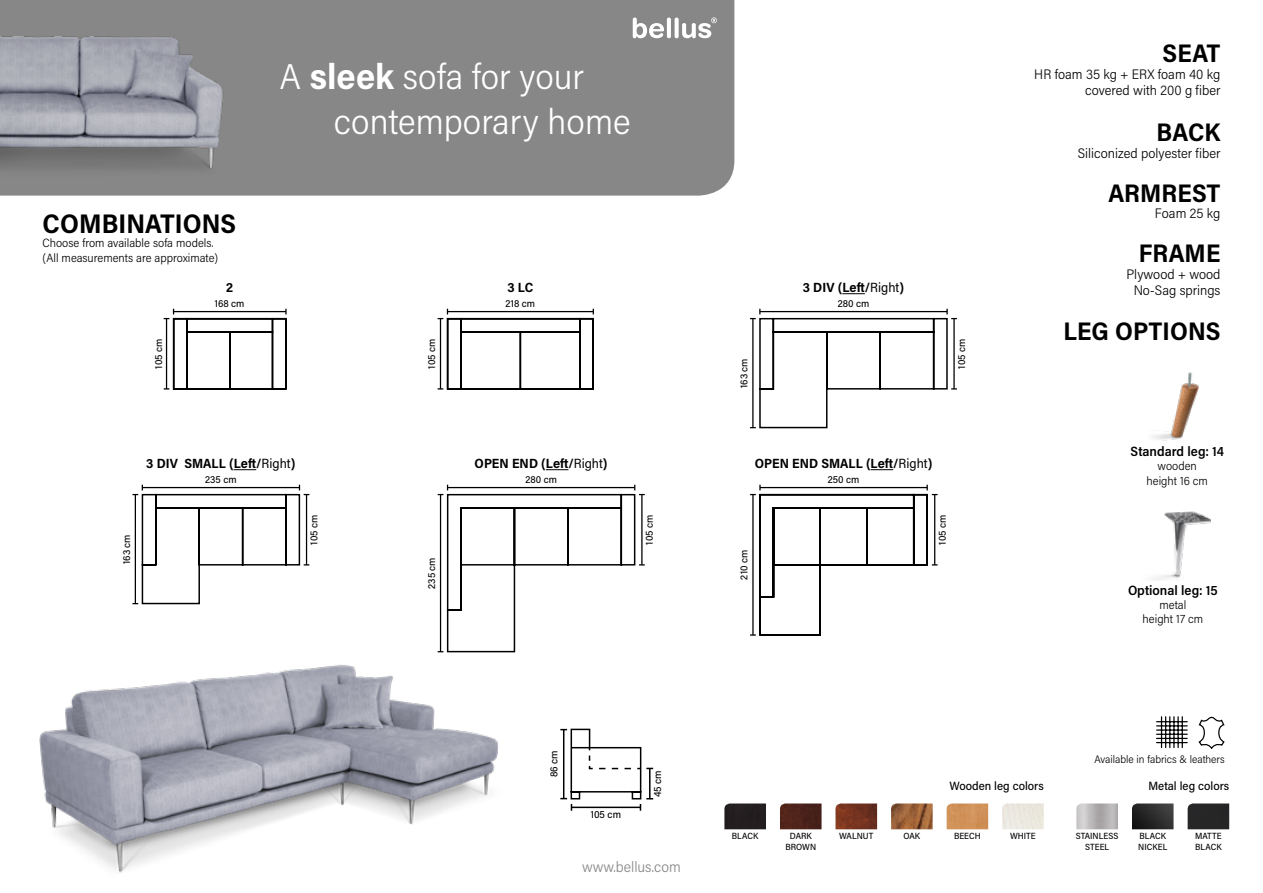
<style>
.page{position:relative;width:1263px;height:893px;background:#fff}
.page>*{position:absolute;margin:0;border:0;box-sizing:border-box;transform-origin:0 0}
.t1{font:300 36px/45px "Acumin Pro Semi Cond";color:#fff}
.t2{font:700 27px "Acumin Pro Semi Cond";letter-spacing:.005em;color:#000}
.t3{font:700 25.5px "Acumin Pro Semi Cond";color:#000}
.t4{font:300 15px "Acumin Pro Semi Cond";color:#878787}
.t5{font:300 13.8px/16.5px "Acumin Pro Semi Cond";color:#000;text-align:right}
.t6{font:600 13.5px "Acumin Pro Semi Cond";color:#000}
.t7{font:700 13.35px "Acumin Pro Semi Cond";letter-spacing:.005em;color:#000}
.t8{font:300 12px/14.4px "Acumin Pro Semi Cond";color:#000;text-align:center}
.t9{font:500 12px "Acumin Pro Semi Cond";color:#000}
.t10{font:300 10.95px "Acumin Pro Semi Cond";color:#000}
.t11{font:500 10.35px "Acumin Pro Semi Cond";color:#000}
.t12{font:500 10.2px "Acumin Pro Semi Cond";color:#000}
.t13{font:500 9px/10.8px "Acumin Pro Semi Cond";color:#000;text-align:center}
.s1{font-weight:700}
.s2{font-weight:400}
</style>
<div class="page">
<img style="left:39px;top:665px;width:459px;height:208px">
<div style="left:273px;top:0;width:461px;height:196px;background:#878787"></div>
<hr style="left:667px;top:18px;width:4px;height:20px;background:#fff;border-radius:2px">
<svg style="left:633px;top:18px;width:31px;height:20px"></svg>
<svg style="left:675px;top:18px;width:4px;height:20px"></svg>
<svg style="left:682px;top:17px;width:35px;height:21px"></svg>
<img style="left:0;top:0;width:273px;height:196px">
<img style="left:1076px;top:803px;width:42px;height:26px">
<img style="left:1132px;top:803px;width:41px;height:26px">
<img style="left:1187px;top:803px;width:42px;height:26px">
<img style="left:947px;top:803px;width:41px;height:26px">
<img style="left:1002px;top:803px;width:42px;height:26px">
<img style="left:724px;top:803px;width:42px;height:26px">
<img style="left:780px;top:803px;width:41px;height:26px">
<img style="left:835px;top:803px;width:42px;height:26px">
<img style="left:891px;top:803px;width:42px;height:26px">
<svg style="left:1198px;top:716px;width:27px;height:33px"></svg>
<hr style="left:1182px;top:717px;width:1px;height:30px;background:#000">
<hr style="left:1177px;top:717px;width:2px;height:30px;background:#000">
<hr style="left:1173px;top:717px;width:1px;height:30px;background:#000">
<hr style="left:1169px;top:717px;width:1px;height:30px;background:#000">
<hr style="left:1165px;top:717px;width:1px;height:30px;background:#000">
<hr style="left:1161px;top:717px;width:1px;height:30px;background:#000">
<hr style="left:1156px;top:742px;width:31px;height:1px;background:#000">
<hr style="left:1156px;top:738px;width:31px;height:1px;background:#000">
<hr style="left:1156px;top:734px;width:31px;height:1px;background:#000">
<hr style="left:1156px;top:729px;width:31px;height:2px;background:#000">
<hr style="left:1156px;top:725px;width:31px;height:1px;background:#000">
<hr style="left:1156px;top:721px;width:31px;height:1px;background:#000">
<img style="left:1154px;top:512px;width:57px;height:68px">
<img style="left:1153px;top:372px;width:45px;height:68px">
<svg style="left:560px;top:728px;width:93px;height:83px"></svg>
<svg style="left:438px;top:309px;width:156px;height:81px"></svg>
<svg style="left:164px;top:309px;width:123px;height:81px"></svg>
<svg style="left:234px;top:469px;width:22px;height:1px"></svg>
<svg style="left:132px;top:485px;width:177px;height:120px"></svg>
<svg style="left:871px;top:469px;width:22px;height:1px"></svg>
<svg style="left:750px;top:485px;width:187px;height:151px"></svg>
<svg style="left:842px;top:293px;width:23px;height:1px"></svg>
<svg style="left:750px;top:309px;width:207px;height:120px"></svg>
<svg style="left:546px;top:469px;width:22px;height:1px"></svg>
<svg style="left:438px;top:485px;width:207px;height:168px"></svg>
<h2 class="t2" style="left:43px;top:204px;width:195px">COMBINATIONS</h2>
<p class="t8" style="left:43px;top:235px;width:177px;text-align:left">Choose from available sofa models. (All measurements are approximate)</p>
<p class="t12" style="left:151px;top:369px;width:31px;rotate:-90deg">105 cm</p>
<p class="t7" style="left:226px;top:278px;width:8px">2</p>
<p class="t12" style="left:215px;top:296px;width:31px">168 cm</p>
<h1 class="t1" style="left:334px;top:52px;width:298px;text-indent:-54px">A <span class="s1">sleek</span> sofa for your contemporary home</h1>
<p class="t12" style="left:424px;top:369px;width:31px;rotate:-90deg">105 cm</p>
<p class="t7" style="left:507px;top:278px;width:27px">3 LC</p>
<p class="t12" style="left:506px;top:296px;width:31px">218 cm</p>
<p class="t12" style="left:119px;top:564px;width:31px;rotate:-90deg">163 cm</p>
<p class="t7" style="left:146px;top:454px;width:151px">3 DIV SMALL (Left/<span class="s2">Right</span>)</p>
<p class="t12" style="left:205px;top:472px;width:33px">235 cm</p>
<p class="t12" style="left:307px;top:545px;width:31px;rotate:-90deg">105 cm</p>
<p class="t12" style="left:424px;top:589px;width:33px;rotate:-90deg">235 cm</p>
<p class="t7" style="left:475px;top:454px;width:135px">OPEN END (Left/<span class="s2">Right</span>)</p>
<p class="t12" style="left:525px;top:472px;width:33px">280 cm</p>
<p class="t12" style="left:642px;top:545px;width:31px;rotate:-90deg">105 cm</p>
<p class="t11" style="left:547px;top:777px;width:28px;rotate:-90deg">86 cm</p>
<p class="t11" style="left:591px;top:807px;width:32px">105 cm</p>
<p class="t11" style="left:650px;top:797px;width:29px;rotate:-90deg">45 cm</p>
<p class="t4" style="left:582px;top:856px;width:100px">www.bellus.com</p>
<p class="t12" style="left:737px;top:388px;width:31px;rotate:-90deg">163 cm</p>
<p class="t7" style="left:803px;top:278px;width:103px">3 DIV (Left/<span class="s2">Right</span>)</p>
<p class="t12" style="left:838px;top:296px;width:33px">280 cm</p>
<p class="t12" style="left:954px;top:369px;width:31px;rotate:-90deg">105 cm</p>
<p class="t7" style="left:755px;top:454px;width:179px">OPEN END SMALL (Left/<span class="s2">Right</span>)</p>
<p class="t12" style="left:828px;top:472px;width:33px">250 cm</p>
<p class="t12" style="left:737px;top:580px;width:31px;rotate:-90deg">210 cm</p>
<p class="t12" style="left:935px;top:545px;width:31px;rotate:-90deg">105 cm</p>
<h3 class="t3" style="left:1162px;top:35px;width:59px">SEAT</h3>
<p class="t5" style="left:1034px;top:65px;width:188px">HR foam 35 kg + ERX foam 40 kg covered with 200 g fiber</p>
<h3 class="t3" style="left:1157px;top:114px;width:65px">BACK</h3>
<p class="t5" style="left:1078px;top:144px;width:144px">Siliconized polyester fiber</p>
<h3 class="t3" style="left:1108px;top:175px;width:114px">ARMREST</h3>
<p class="t5" style="left:1155px;top:205px;width:67px">Foam 25 kg</p>
<h3 class="t3" style="left:1139px;top:235px;width:83px">FRAME</h3>
<p class="t5" style="left:1126px;top:265px;width:95px;text-align:center">Plywood + wood<br>No-Sag springs</p>
<h3 class="t3" style="left:1063px;top:313px;width:159px">LEG OPTIONS</h3>
<p class="t6" style="left:1131px;top:441px;width:95px">Standard leg: 14</p>
<p class="t8" style="left:1146px;top:458px;width:63px">wooden height 16 cm</p>
<p class="t6" style="left:1128px;top:580px;width:91px">Optional leg: 15</p>
<p class="t8" style="left:1142px;top:597px;width:62px">metal height 17 cm</p>
<p class="t10" style="left:1094px;top:752px;width:132px">Available in fabrics &amp; leathers</p>
<p class="t13" style="left:732px;top:830px;width:28px">BLACK</p>
<p class="t13" style="left:785px;top:830px;width:32px">DARK<br>BROWN</p>
<p class="t13" style="left:839px;top:830px;width:36px">WALNUT</p>
<p class="t13" style="left:903px;top:830px;width:18px">OAK</p>
<p class="t9" style="left:949px;top:778px;width:96px">Wooden leg colors</p>
<p class="t13" style="left:954px;top:830px;width:28px">BEECH</p>
<p class="t13" style="left:1010px;top:830px;width:27px">WHITE</p>
<p class="t9" style="left:1148px;top:778px;width:82px">Metal leg colors</p>
<p class="t13" style="left:1076px;top:830px;width:44px">STAINLESS<br>STEEL</p>
<p class="t13" style="left:1138px;top:830px;width:30px;text-align:left">BLACK<br>NICKEL</p>
<p class="t13" style="left:1195px;top:830px;width:28px;text-align:left">MATTE<br>BLACK</p>
</div>
